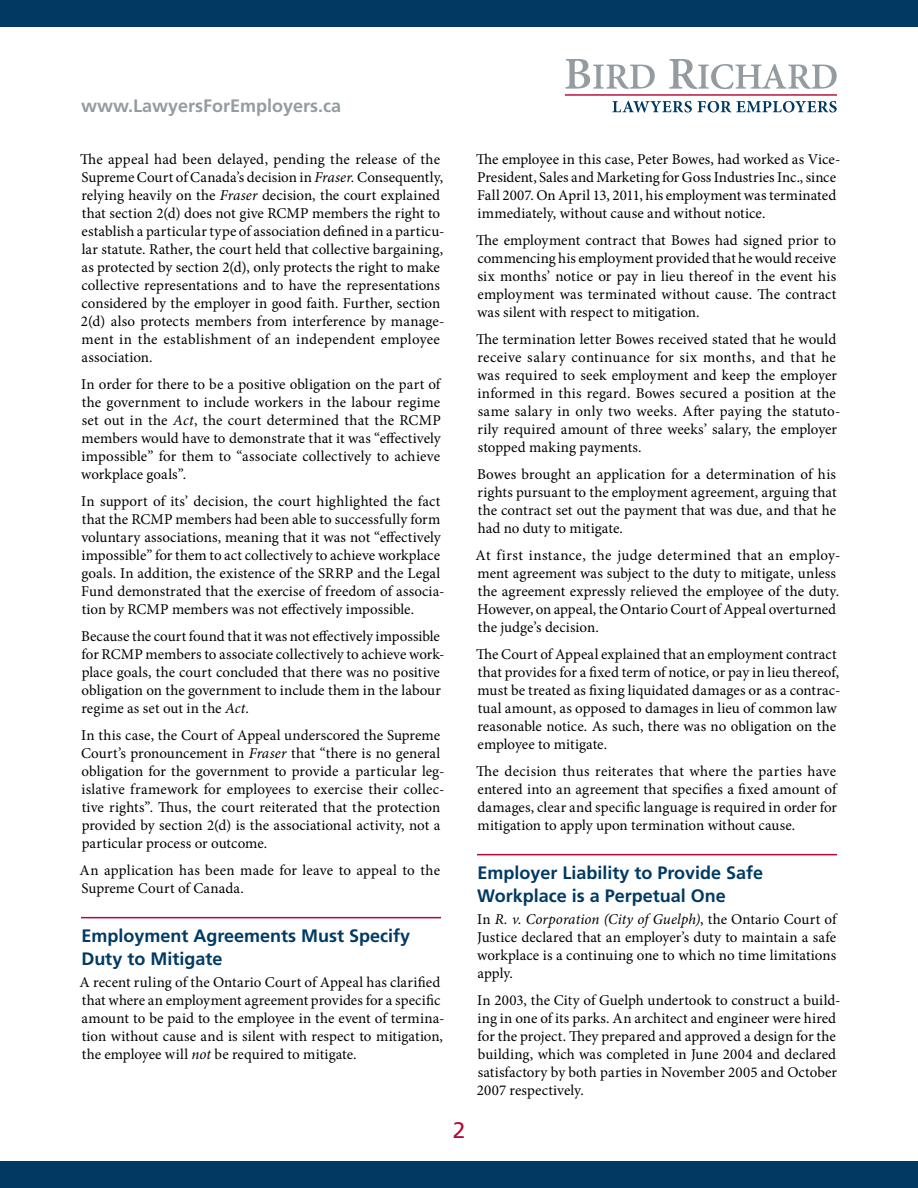
<style>
.page{position:relative;width:918px;height:1188px;background:#fff}
.page>*{position:absolute;margin:0;border:0;box-sizing:border-box;transform-origin:0 0}
.t1{font:22.5px "Frutiger";color:#b50938}
.t2{font:700 18px/22.5px "Frutiger";color:#003a63}
.t3{font:700 18px "Frutiger";color:#949ca1}
.t4{font:15px/18px "Minion Pro";letter-spacing:.005em;color:#000}
.s1{font-style:italic}
</style>
<div class="page">
<hr style="left:81px;top:917px;width:360px;height:1px;background:#b50938">
<hr style="left:477px;top:854px;width:360px;height:1px;background:#b50938">
<div style="left:0;top:1161px;width:918px;height:27px;background:#003a63"></div>
<svg style="left:565px;top:59px;width:90px;height:30px"></svg>
<svg style="left:669px;top:59px;width:168px;height:30px"></svg>
<svg style="left:612px;top:101px;width:80px;height:11px"></svg>
<svg style="left:698px;top:101px;width:139px;height:11px"></svg>
<hr style="left:565px;top:94px;width:272px;height:2px;background:#b50938">
<div style="left:0;top:0;width:918px;height:27px;background:#003a63"></div>
<p class="t3" style="left:81px;top:95px;width:262px">www.LawyersForEmployers.ca</p>
<p class="t4" style="left:80px;top:150px;width:366px">The appeal had been delayed, pending the release of the Supreme Court of Canada’s decision in <span class="s1">Fraser.</span> Consequently, relying heavily on the <span class="s1">Fraser</span> decision, the court explained that section 2(d) does not give RCMP members the right to establish a particular type of association defined in a particu&shy;lar statute. Rather, the court held that collective bargaining, as protected by section 2(d), only protects the right to make collective representations and to have the representations considered by the employer in good faith. Further, section 2(d) also protects members from interference by manage&shy;ment in the establishment of an independent employee association.</p>
<p class="t4" style="left:81px;top:375px;width:361px;text-align:justify">In order for there to be a positive obligation on the part of the government to include workers in the labour regime set out in the <span class="s1">Act</span>, the court determined that the RCMP members would have to demonstrate that it was “effectively impossible” for them to “associate collectively to achieve workplace goals”.</p>
<p class="t4" style="left:81px;top:492px;width:365px">In support of its’ decision, the court highlighted the fact that the RCMP members had been able to successfully form voluntary associations, meaning that it was not “effectively impossible” for them to act collectively to achieve workplace goals. In addition, the existence of the SRRP and the Legal Fund demonstrated that the exercise of freedom of associa&shy;tion by RCMP members was not effectively impossible.</p>
<p class="t4" style="left:81px;top:627px;width:365px">Because the court found that it was not effectively impossible for RCMP members to associate collectively to achieve work&shy;place goals, the court concluded that there was no positive obligation on the government to include them in the labour regime as set out in the <span class="s1">Act</span>.</p>
<p class="t4" style="left:81px;top:726px;width:365px">In this case, the Court of Appeal underscored the Supreme Court’s pronouncement in <span class="s1">Fraser</span> that “there is no general obligation for the government to provide a particular leg&shy;islative framework for employees to exercise their collec&shy;tive rights”. Thus, the court reiterated that the protection provided by section 2(d) is the associational activity, not a particular process or outcome.</p>
<p class="t4" style="left:80px;top:861px;width:362px">An application has been made for leave to appeal to the<br>Supreme Court of Canada.</p>
<p class="t2" style="left:81px;top:925px;width:330px">Employment Agreements Must Specify<br>Duty to Mitigate</p>
<p class="t4" style="left:80px;top:974px;width:366px">A recent ruling of the Ontario Court of Appeal has clarified that where an employment agreement provides for a specific amount to be paid to the employee in the event of termina&shy;tion without cause and is silent with respect to mitigation, the employee will <span class="s1">not</span> be required to mitigate.</p>
<h1 class="t1" style="left:453px;top:1117px;width:14px">2</h1>
<p class="t4" style="left:476px;top:150px;width:366px">The employee in this case, Peter Bowes, had worked as Vice-President, Sales and Marketing for Goss Industries Inc., since Fall 2007. On April 13, 2011, his employment was terminated immediately, without cause and without notice.</p>
<p class="t4" style="left:476px;top:231px;width:362px;text-align:justify">The employment contract that Bowes had signed prior to commencing his employment provided that he would receive six months’ notice or pay in lieu thereof in the event his employment was terminated without cause. The contract was silent with respect to mitigation.</p>
<p class="t4" style="left:476px;top:330px;width:366px">The termination letter Bowes received stated that he would receive salary continuance for six months, and that he was required to seek employment and keep the employer informed in this regard. Bowes secured a position at the same salary in only two weeks. After paying the statuto&shy;rily required amount of three weeks’ salary, the employer stopped making payments.</p>
<p class="t4" style="left:477px;top:465px;width:361px;text-align:justify">Bowes brought an application for a determination of his rights pursuant to the employment agreement, arguing that the contract set out the payment that was due, and that he had no duty to mitigate.</p>
<p class="t4" style="left:476px;top:546px;width:366px">At first instance, the judge determined that an employ&shy;ment agreement was subject to the duty to mitigate, unless the agreement expressly relieved the employee of the duty.<br>However, on appeal, the Ontario Court of Appeal overturned the judge’s decision.</p>
<p class="t4" style="left:476px;top:645px;width:366px">The Court of Appeal explained that an employment contract that provides for a fixed term of notice, or pay in lieu thereof, must be treated as fixing liquidated damages or as a contrac&shy;tual amount, as opposed to damages in lieu of common law reasonable notice. As such, there was no obligation on the employee to mitigate.</p>
<p class="t4" style="left:476px;top:762px;width:362px;text-align:justify">The decision thus reiterates that where the parties have entered into an agreement that specifies a fixed amount of damages, clear and specific language is required in order for mitigation to apply upon termination without cause.</p>
<p class="t2" style="left:477px;top:862px;width:288px">Employer Liability to Provide Safe<br>Workplace is a Perpetual One</p>
<p class="t4" style="left:477px;top:911px;width:361px;text-align:justify">In <span class="s1">R. v. Corporation (City of Guelph)</span>, the Ontario Court of Justice declared that an employer’s duty to maintain a safe workplace is a continuing one to which no time limitations apply.</p>
<p class="t4" style="left:477px;top:992px;width:365px">In 2003, the City of Guelph undertook to construct a build&shy;ing in one of its parks. An architect and engineer were hired for the project. They prepared and approved a design for the building, which was completed in June 2004 and declared satisfactory by both parties in November 2005 and October 2007 respectively.</p>
</div>
